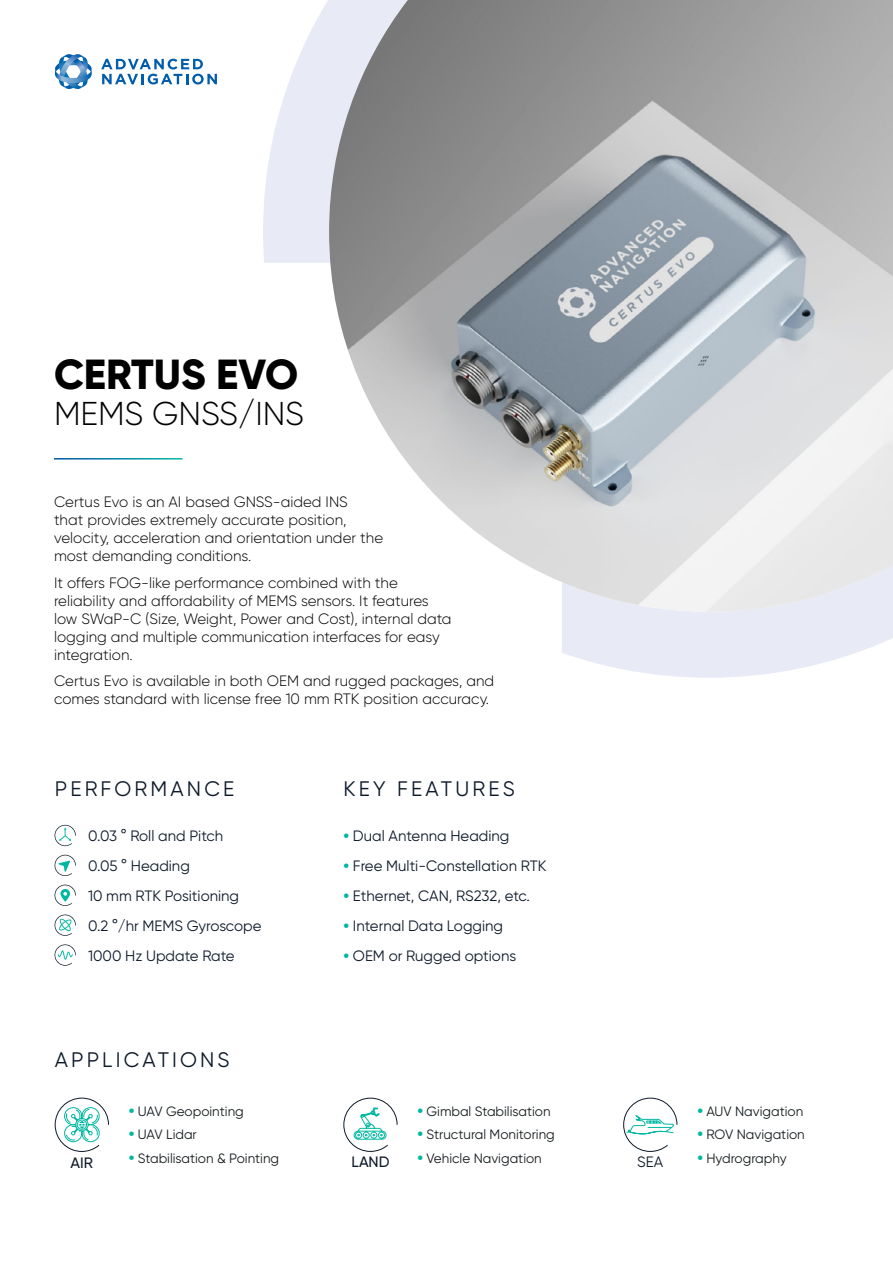
<style>
.page{position:relative;width:893px;height:1263px;background:#fff}
.page>*{position:absolute;margin:0;border:0;box-sizing:border-box;transform-origin:0 0}
.t1{font:800 42px "Gilroy";color:#000}
.t2{font:300 33px "Gilroy";letter-spacing:-.005em;color:#000}
.t3{font:21px "Gilroy";letter-spacing:.15em;color:#0e1a2a}
.t4{font:300 15px/18px "Gilroy";color:#000}
.t5{font:15px/30px "Gilroy";color:#0e1a2a}
.t6{font:500 15px "Gilroy";color:#0e1a2a}
.t7{font:13.5px "Gilroy";color:#181d20}
.s1{font-weight:800;color:#00b8a2}
.s2{font-weight:800;font-size:15px;color:#00b8a2}
</style>
<div class="page">
<svg style="left:263px;top:0;width:630px;height:678px"></svg>
<svg style="left:263px;top:263px;width:299px;height:409px"></svg>
<img style="left:329px;top:0;width:564px;height:612px">
<svg style="left:101px;top:59px;width:116px;height:25px"></svg>
<svg style="left:55px;top:54px;width:37px;height:35px"></svg>
<svg style="left:343px;top:1097px;width:55px;height:55px"></svg>
<svg style="left:623px;top:1097px;width:55px;height:55px"></svg>
<svg style="left:55px;top:1097px;width:54px;height:55px"></svg>
<svg style="left:55px;top:825px;width:21px;height:21px"></svg>
<svg style="left:55px;top:855px;width:21px;height:21px"></svg>
<svg style="left:55px;top:914px;width:21px;height:22px"></svg>
<svg style="left:55px;top:944px;width:21px;height:22px"></svg>
<svg style="left:55px;top:885px;width:21px;height:21px"></svg>
<h1 class="t1" style="left:54px;top:348px;width:246px">CERTUS EVO</h1>
<h2 class="t2" style="left:54px;top:393px;width:252px">MEMS GNSS/INS</h2>
<p class="t4" style="left:54px;top:493px;width:331px">Certus Evo is an AI based GNSS-aided INS<br>that provides extremely accurate position, velocity, acceleration and orientation under the most demanding conditions.</p>
<p class="t4" style="left:54px;top:573px;width:399px">It offers FOG-like performance combined with the reliability and affordability of MEMS sensors. It features low SWaP-C (Size, Weight, Power and Cost), internal data logging and multiple communication interfaces for easy integration.</p>
<p class="t4" style="left:54px;top:672px;width:442px">Certus Evo is available in both OEM and rugged packages, and comes standard with license free 10 mm RTK position accuracy.</p>
<h3 class="t3" style="left:55px;top:776px;width:181px">PERFORMANCE</h3>
<p class="t5" style="left:88px;top:820px;width:175px">0.03 ° Roll and Pitch<br>0.05 ° Heading<br>10 mm RTK Positioning<br>0.2 °/hr MEMS Gyroscope<br>1000 Hz Update Rate</p>
<h3 class="t3" style="left:343px;top:776px;width:173px">KEY FEATURES</h3>
<p class="t5" style="left:343px;top:820px;width:167px"><span class="s1">•</span> Dual Antenna Heading</p>
<p class="t5" style="left:343px;top:850px;width:205px"><span class="s1">•</span> Free Multi-Constellation RTK</p>
<p class="t5" style="left:343px;top:880px;width:188px"><span class="s1">•</span> Ethernet, CAN, RS232, etc.</p>
<p class="t5" style="left:343px;top:910px;width:161px"><span class="s1">•</span> Internal Data Logging</p>
<p class="t5" style="left:343px;top:940px;width:174px"><span class="s1">•</span> OEM or Rugged options</p>
<h3 class="t3" style="left:55px;top:1047px;width:176px">APPLICATIONS</h3>
<p class="t7" style="left:417px;top:1103px;width:135px"><span class="s2">•</span> Gimbal Stabilisation</p>
<p class="t7" style="left:417px;top:1126px;width:139px"><span class="s2">•</span> Structural Monitoring</p>
<p class="t7" style="left:417px;top:1150px;width:126px"><span class="s2">•</span> Vehicle Navigation</p>
<p class="t7" style="left:129px;top:1103px;width:117px"><span class="s2">•</span> UAV Geopointing</p>
<p class="t7" style="left:129px;top:1126px;width:70px"><span class="s2">•</span> UAV Lidar</p>
<p class="t7" style="left:129px;top:1150px;width:152px"><span class="s2">•</span> Stabilisation &amp; Pointing</p>
<p class="t6" style="left:71px;top:1153px;width:24px">AIR</p>
<p class="t6" style="left:351px;top:1153px;width:40px">LAND</p>
<p class="t5" style="left:637px;top:1147px;width:28px">SEA</p>
<p class="t7" style="left:697px;top:1103px;width:107px"><span class="s2">•</span> AUV Navigation</p>
<p class="t7" style="left:697px;top:1126px;width:109px"><span class="s2">•</span> ROV Navigation</p>
<p class="t7" style="left:697px;top:1150px;width:91px"><span class="s2">•</span> Hydrography</p>
</div>
